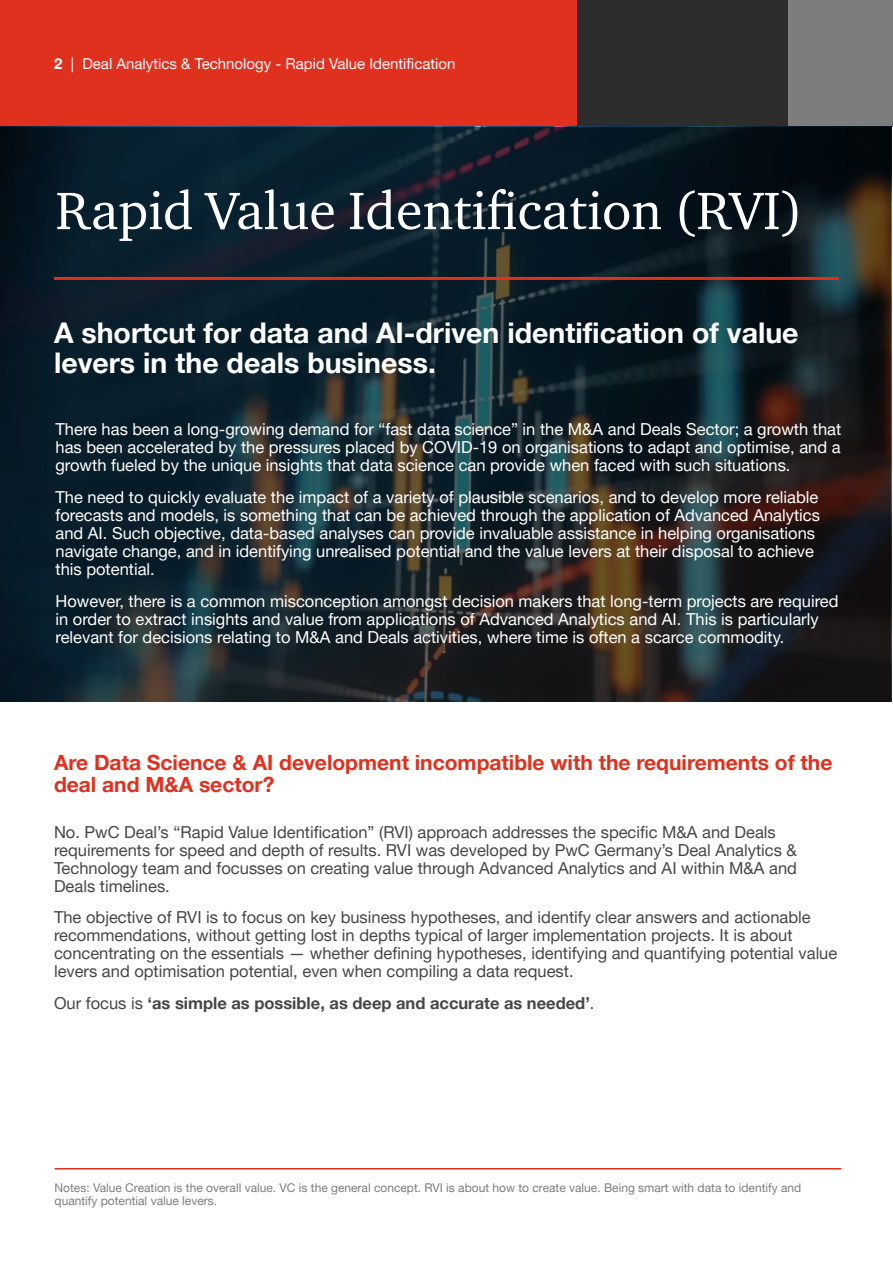
<style>
.page{position:relative;width:893px;height:1263px;background:#fff}
.page>*{position:absolute;margin:0;border:0;box-sizing:border-box;transform-origin:0 0}
.t1{font:54px "ITC Charter Com";color:#fff}
.t2{font:700 28.5px/30px "Helvetica Neue LT Pro";color:#fff}
.t3{font:700 21px/22.5px "Helvetica Neue LT Pro";color:#e0301e}
.t4{font:16.5px/18px "Helvetica Neue LT Pro";color:#fff}
.t5{font:16.5px/18px "Helvetica Neue LT Pro";color:#464646}
.t6{font:700 16.5px "Helvetica Neue LT Pro";color:#464646}
.t7{font:15px "Helvetica Neue LT Pro";color:#fff}
.t8{font:12px/13.5px "Helvetica Neue LT Pro";color:#7d7d7d}
.s1{font-weight:700}
.s2{font-weight:400}
</style>
<div class="page">
<div style="left:0;top:0;width:577px;height:127px;background:#e0301e"></div>
<div style="left:577px;top:0;width:211px;height:127px;background:#2d2d2d"></div>
<div style="left:788px;top:0;width:105px;height:127px;background:#7d7d7d"></div>
<svg style="left:0;top:127px;width:891px;height:574px;background:#152128"></svg>
<hr style="left:55px;top:1168px;width:786px;height:1px;background:#e0301e">
<hr style="left:54px;top:277px;width:785px;height:3px;background:#e0301e">
<p class="t7" style="left:54px;top:54px;width:403px"><span class="s1">2</span> | Deal Analytics &amp; Technology - Rapid Value Identification</p>
<h1 class="t1" style="left:56px;top:177px;width:749px">Rapid Value Identification (RVI)</h1>
<h2 class="t2" style="left:54px;top:317px;width:746px">A shortcut for data and AI-driven identification of value levers in the deals business.</h2>
<p class="t4" style="left:56px;top:420px;width:787px;text-align:justify">There has been a long-growing demand for “fast data science” in the M&amp;A and Deals Sector; a growth that has been accelerated by the pressures placed by COVID-19 on organisations to adapt and optimise, and a growth fueled by the unique insights that data science can provide when faced with such situations.</p>
<p class="t4" style="left:56px;top:488px;width:766px">The need to quickly evaluate the impact of a variety of plausible scenarios, and to develop more reliable forecasts and models, is something that can be achieved through the application of Advanced Analytics and AI. Such objective, data-based analyses can provide invaluable assistance in helping organisations navigate change, and in identifying unrealised potential and the value levers at their disposal to achieve this potential.</p>
<p class="t4" style="left:56px;top:591px;width:785px">However, there is a common misconception amongst decision makers that long-term projects are required in order to extract insights and value from applications of Advanced Analytics and AI. This is particularly relevant for decisions relating to M&amp;A and Deals activities, where time is often a scarce commodity.</p>
<p class="t3" style="left:54px;top:751px;width:780px">Are Data Science &amp; AI development incompatible with the requirements of the deal and M&amp;A sector?</p>
<p class="t5" style="left:54px;top:822px;width:744px">No. PwC Deal’s “Rapid Value Identification” (RVI) approach addresses the specific M&amp;A and Deals requirements for speed and depth of results. RVI was developed by PwC Germany’s Deal Analytics &amp; Technology team and focusses on creating value through Advanced Analytics and AI within M&amp;A and Deals timelines.</p>
<p class="t5" style="left:54px;top:908px;width:785px">The objective of RVI is to focus on key business hypotheses, and identify clear answers and actionable recommendations, without getting lost in depths typical of larger implementation projects. It is about concentrating on the essentials — whether defining hypotheses, identifying and quantifying potential value levers and optimisation potential, even when compiling a data request.</p>
<p class="t6" style="left:54px;top:992px;width:542px"><span class="s2">Our focus is</span> ‘as simple as possible, as deep and accurate as needed’<span class="s2">.</span></p>
<p class="t8" style="left:55px;top:1180px;width:748px">Notes: Value Creation is the overall value. VC is the general concept. RVI is about how to create value. Being smart with data to identify and quantify potential value levers.</p>
</div>
